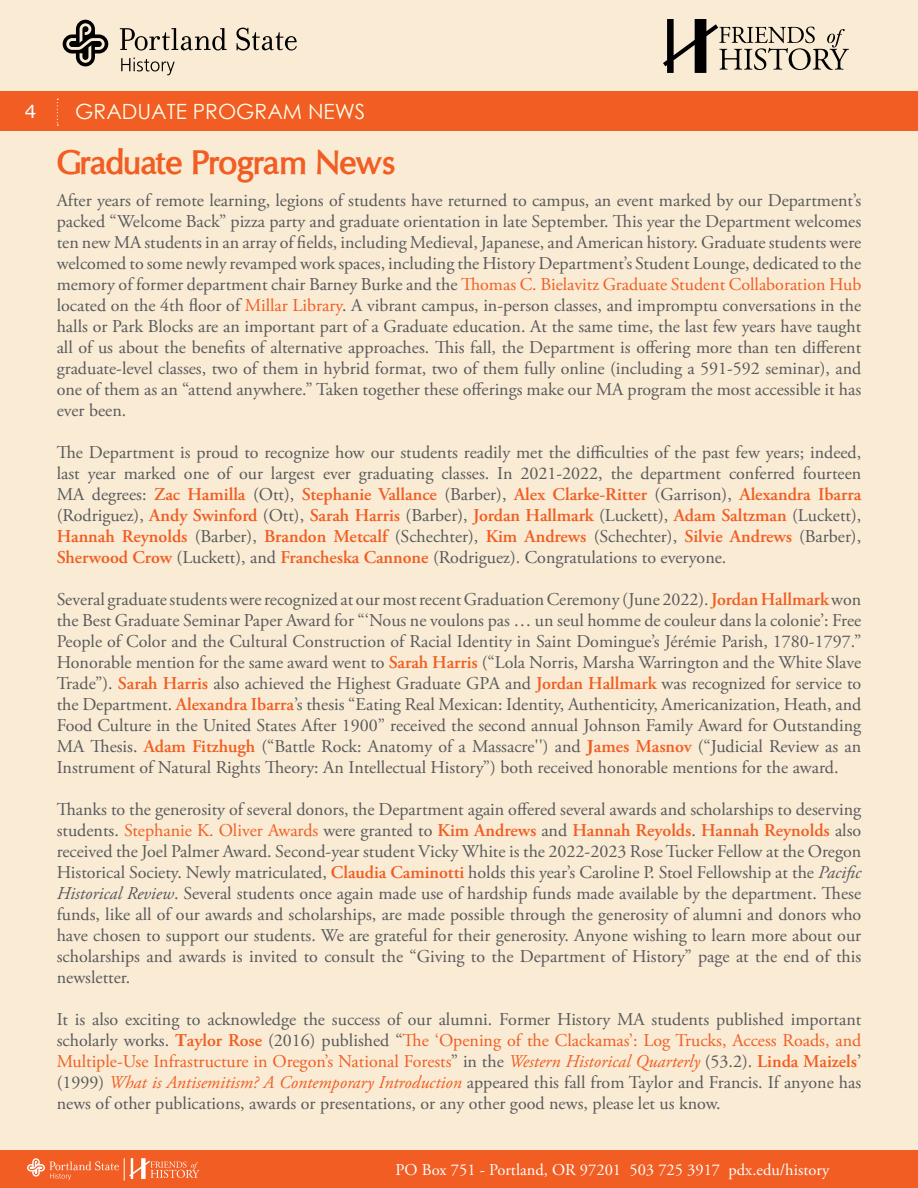
<style>
.page{position:relative;width:918px;height:1188px;background:#f9ebd4}
.page>*{position:absolute;margin:0;border:0;box-sizing:border-box;transform-origin:0 0}
.t1{font:700 34.5px "Oregon LDO";letter-spacing:-.005em;color:#f15d22}
.t2{font:21px "Century Gothic";color:#fffde9}
.t3{font:18px/21px "Adobe Garamond Pro";color:#58595b;text-align:justify}
.t4{font:18px "Verdana";color:#fff}
.t5{font:16.5px "Adobe Garamond Pro";color:#fff}
.s1{color:#f15d22}
.s2{font-weight:600;color:#f15d22}
.s3{font-weight:700;color:#f15d22}
.s4{font-style:italic}
.s5{font-style:italic;color:#f15d22}
</style>
<div class="page">
<div style="left:0;top:1150px;width:918px;height:38px;background:#f15d22"></div>
<svg style="left:27px;top:1158px;width:172px;height:23px"></svg>
<div style="left:0;top:92px;width:918px;height:39px;background:#f15d22"></div>
<svg style="left:57px;top:99px;width:1px;height:27px"></svg>
<svg style="left:663px;top:20px;width:186px;height:53px"></svg>
<svg style="left:121px;top:58px;width:54px;height:17px"></svg>
<svg style="left:236px;top:28px;width:61px;height:23px"></svg>
<svg style="left:120px;top:28px;width:107px;height:23px"></svg>
<svg style="left:63px;top:20px;width:45px;height:46px"></svg>
<p class="t4" style="left:25px;top:99px;width:13px">4</p>
<p class="t2" style="left:75px;top:96px;width:292px">GRADUATE PROGRAM NEWS</p>
<h1 class="t1" style="left:57px;top:143px;width:340px">Graduate Program News</h1>
<p class="t3" style="left:57px;top:190px;width:806px">After years of remote learning, legions of students have returned to campus, an event marked by our Department’s packed “Welcome Back” pizza party and graduate orientation in late September. This year the Department welcomes ten new MA students in an array of fields, including Medieval, Japanese, and American history. Graduate students were welcomed to some newly revamped work spaces, including the History Department’s Student Lounge, dedicated to the memory of former department chair Barney Burke and the <span class="s1">Thomas C. Bielavitz Graduate Student Collaboration Hub </span>located on the 4th floor of <span class="s1">Millar Library</span>. A vibrant campus, in-person classes, and impromptu conversations in the halls or Park Blocks are an important part of a Graduate education. At the same time, the last few years have taught all of us about the benefits of alternative approaches. This fall, the Department is offering more than ten different graduate-level classes, two of them in hybrid format, two of them fully online (including a 591-592 seminar), and one of them as an “attend anywhere.” Taken together these offerings make our MA program the most accessible it has ever been.</p>
<p class="t3" style="left:57px;top:442px;width:806px">The Department is proud to recognize how our students readily met the difficulties of the past few years; indeed, last year marked one of our largest ever graduating classes. In 2021-2022, the department conferred fourteen MA degrees: <span class="s2">Zac Hamilla</span> (Ott), <span class="s2">Stephanie Vallance</span> (Barber), <span class="s2">Alex Clarke-Ritter</span> (Garrison), <span class="s2">Alexandra Ibarra </span>(Rodriguez), <span class="s2">Andy Swinford</span> (Ott), <span class="s2">Sarah Harris</span> (Barber), <span class="s2">Jordan Hallmark</span> (Luckett), <span class="s2">Adam Saltzman</span> (Luckett), <span class="s2">Hannah Reynolds</span> (Barber), <span class="s2">Brandon Metcalf</span> (Schechter), <span class="s2">Kim Andrews</span> (Schechter), <span class="s2">Silvie Andrews</span> (Barber), <span class="s2">Sherwood Crow</span> (Luckett), and <span class="s2">Francheska Cannone</span> (Rodriguez). Congratulations to everyone.</p>
<p class="t3" style="left:57px;top:589px;width:806px">Several graduate students were recognized at our most recent Graduation Ceremony (June 2022). <span class="s2">Jordan Hallmark</span>won the Best Graduate Seminar Paper Award for “‘Nous ne voulons pas … un seul homme de couleur dans la colonie’: Free People of Color and the Cultural Construction of Racial Identity in Saint Domingue’s Jérémie Parish, 1780-1797.” Honorable mention for the same award went to <span class="s2">Sarah Harris</span> (“Lola Norris, Marsha Warrington and the White Slave Trade”). <span class="s2">Sarah Harris</span> also achieved the Highest Graduate GPA and <span class="s2">Jordan Hallmark</span> was recognized for service to the Department. <span class="s2">Alexandra Ibarra</span>’s thesis “Eating Real Mexican: Identity, Authenticity, Americanization, Heath, and Food Culture in the United States After 1900” received the second annual Johnson Family Award for Outstanding MA Thesis. <span class="s2">Adam Fitzhugh</span> (“Battle Rock: Anatomy of a Massacre'') and <span class="s3">J</span><span class="s2">ames Masnov</span> (“Judicial Review as an Instrument of Natural Rights Theory: An Intellectual History”) both received honorable mentions for the award.</p>
<p class="t3" style="left:57px;top:800px;width:806px">Thanks to the generosity of several donors, the Department again offered several awards and scholarships to deserving students. <span class="s1">Stephanie K. Oliver Awards</span> were granted to <span class="s2">Kim Andrews</span> and <span class="s2">Hannah Reyolds</span>. <span class="s2">Hannah Reynolds</span> also received the Joel Palmer Award. Second-year student Vicky White is the 2022-2023 Rose Tucker Fellow at the Oregon Historical Society. Newly matriculated, <span class="s2">Claudia Caminotti</span> holds this year’s Caroline P. Stoel Fellowship at the <span class="s4">Pacific Historical Review</span>. Several students once again made use of hardship funds made available by the department. These funds, like all of our awards and scholarships, are made possible through the generosity of alumni and donors who have chosen to support our students. We are grateful for their generosity. Anyone wishing to learn more about our scholarships and awards is invited to consult the “Giving to the Department of History” page at the end of this newsletter.</p>
<p class="t3" style="left:57px;top:1010px;width:806px">It is also exciting to acknowledge the success of our alumni. Former History MA students published important scholarly works. <span class="s3">T</span><span class="s2">aylor Rose</span> (2016) published “<span class="s1">The ‘Opening of the Clackamas’: Log Trucks, Access Roads, and Multiple-Use Infrastructure in Oregon’s National Forests</span>” in the <span class="s5">Western Historical Quarterly</span> (53.2). <span class="s2">Linda Maizels</span>’ (1999) <span class="s5">What is Antisemitism? A Contemporary Introduction</span> appeared this fall from Taylor and Francis. If anyone has news of other publications, awards or presentations, or any other good news, please let us know.</p>
<p class="t5" style="left:395px;top:1160px;width:435px">PO Box 751 - Portland, OR 97201 503 725 3917 pdx.edu/history</p>
</div>
